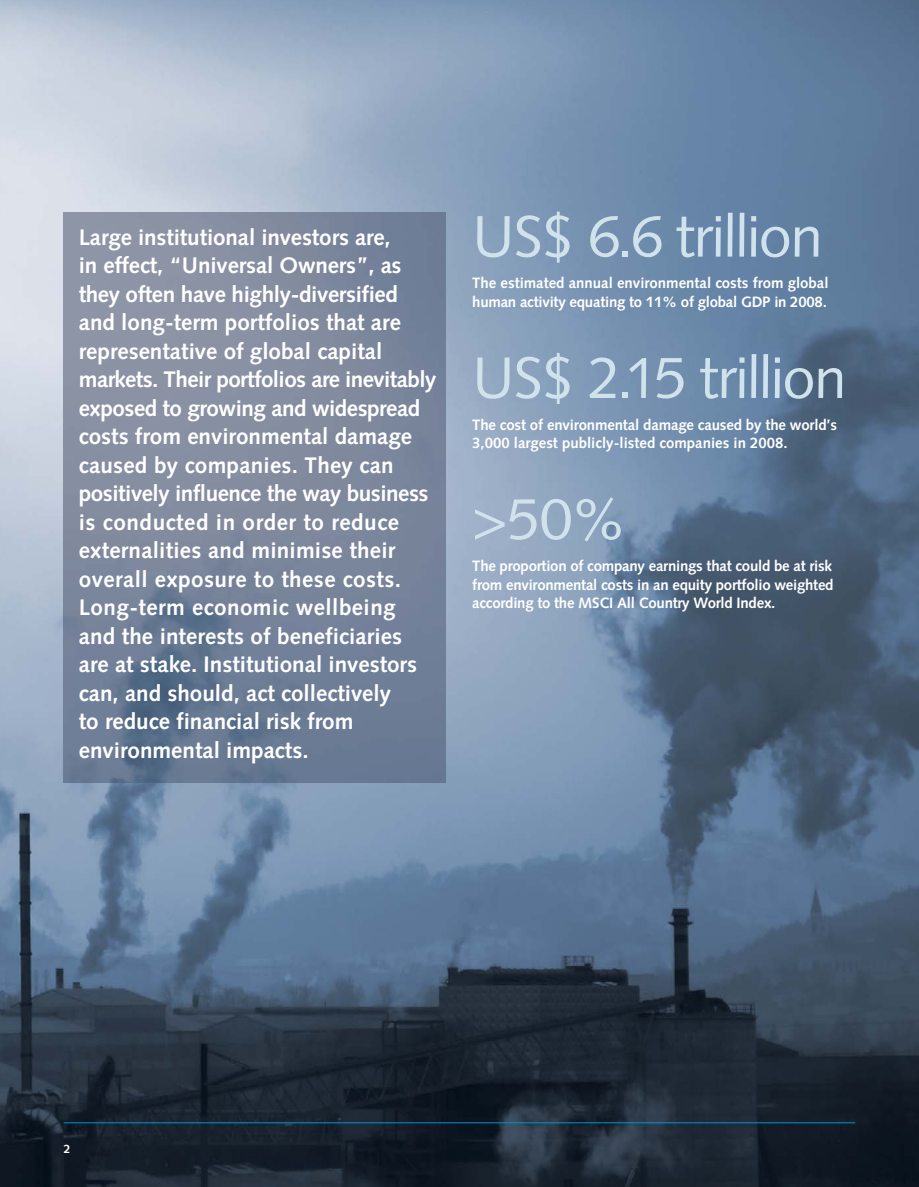
<style>
.page{position:relative;width:919px;height:1187px;background:#fff}
.page>*{position:absolute;margin:0;border:0;box-sizing:border-box;transform-origin:0 0}
.t1{font:58.5px "Syntax";letter-spacing:-.02em;color:#d0e2eb}
.t2{font:700 22.5px/28.5px "Syntax";color:#fff}
.t3{font:700 15px/18.8px "Syntax";letter-spacing:-.01em;color:#fff}
.t4{font:700 12px "Syntax";color:#fff}
</style>
<div class="page">
<img style="left:0;top:0;width:918px;height:1186px">
<img style="left:64px;top:213px;width:381px;height:569px">
<hr style="left:64px;top:1122px;width:791px;height:1px;background:#0093d5">
<p class="t2" style="left:79px;top:225px;width:359px">Large institutional investors are,<br>in effect, “Universal Owners”, as they often have highly-diversified and long-term portfolios that are representative of global capital markets. Their portfolios are inevitably exposed to growing and widespread costs from environmental damage caused by companies. They can positively influence the way business is conducted in order to reduce externalities and minimise their overall exposure to these costs.<br>Long-term economic wellbeing and the interests of beneficiaries are at stake. Institutional investors can, and should, act collectively<br>to reduce financial risk from environmental impacts.</p>
<h1 class="t1" style="left:472px;top:213px;width:352px">US$ 6.6 trillion</h1>
<p class="t3" style="left:472px;top:275px;width:358px">The estimated annual environmental costs from global human activity equating to 11% of global GDP in 2008.</p>
<h1 class="t1" style="left:472px;top:354px;width:376px">US$ 2.15 trillion</h1>
<p class="t3" style="left:472px;top:416px;width:366px">The cost of environmental damage caused by the world’s<br>3,000 largest publicly-listed companies in 2008.</p>
<h1 class="t1" style="left:472px;top:495px;width:157px">&gt;50%</h1>
<p class="t3" style="left:472px;top:557px;width:363px;text-align:justify">The proportion of company earnings that could be at risk from environmental costs in an equity portfolio weighted according to the MSCI All Country World Index.</p>
<p class="t4" style="left:64px;top:1144px;width:8px">2</p>
</div>
